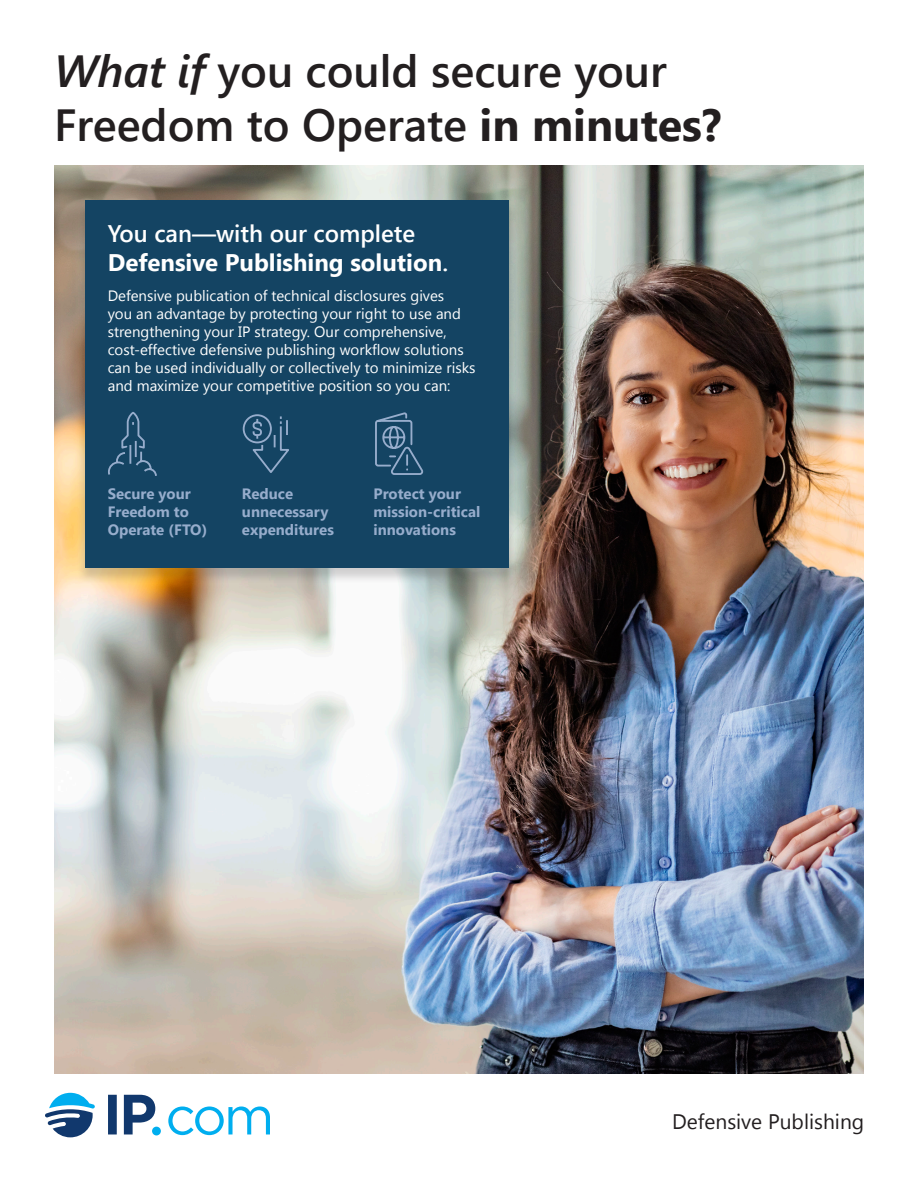
<style>
.page{position:relative;width:918px;height:1188px;background:#fff}
.page>*{position:absolute;margin:0;border:0;box-sizing:border-box;transform-origin:0 0}
.t1{font:600 45px/54px "Segoe UI";color:#231f20}
.t2{font:700 24px/28.8px "Segoe UI";color:#fff}
.t3{font:21px "Segoe UI";color:#231f20}
.t4{font:15px/18px "Segoe UI";color:#fff}
.t5{font:700 15px/18px "Segoe UI";color:#97adcc}
.s1{font-style:italic}
.s2{font-weight:700}
.s3{font-weight:600}
</style>
<div class="page">
<img style="left:54px;top:166px;width:810px;height:907px">
<div style="left:77px;top:201px;width:440px;height:383px;background:#231f20;opacity:.2"></div>
<div style="left:85px;top:200px;width:424px;height:368px;background:#144463"></div>
<svg style="left:108px;top:1095px;width:47px;height:39px"></svg>
<svg style="left:168px;top:1107px;width:102px;height:28px"></svg>
<svg style="left:45px;top:1093px;width:50px;height:44px"></svg>
<div style="left:152px;top:1127px;width:9px;height:8px;background:#00aeef;border-radius:50%"></div>
<svg style="left:375px;top:413px;width:49px;height:62px"></svg>
<svg style="left:108px;top:412px;width:49px;height:64px"></svg>
<div style="left:243px;top:414px;width:29px;height:29px;border:2px solid #97adcc;border-radius:50%"></div>
<svg style="left:250px;top:415px;width:39px;height:58px"></svg>
<p class="t1" style="left:54px;top:40px;width:669px"><span class="s1">What if</span> you could secure your<br>Freedom to Operate <span class="s2">in minutes?</span></p>
<p class="t2" style="left:108px;top:217px;width:342px"><span class="s3">You can—with our complete<br></span>Defensive Publishing solution<span class="s3">.</span></p>
<p class="t4" style="left:108px;top:286px;width:369px">Defensive publication of technical disclosures gives<br>you an advantage by protecting your right to use and strengthening your IP strategy. Our comprehensive, cost-effective defensive publishing workflow solutions can be used individually or collectively to minimize risks and maximize your competitive position so you can:</p>
<p class="t5" style="left:108px;top:484px;width:101px">Secure your<br>Freedom to<br>Operate (FTO)</p>
<p class="t5" style="left:242px;top:484px;width:93px">Reduce unnecessary expenditures</p>
<p class="t5" style="left:373px;top:484px;width:108px">Protect your mission-critical innovations</p>
<p class="t3" style="left:672px;top:1107px;width:194px">Defensive Publishing</p>
</div>
